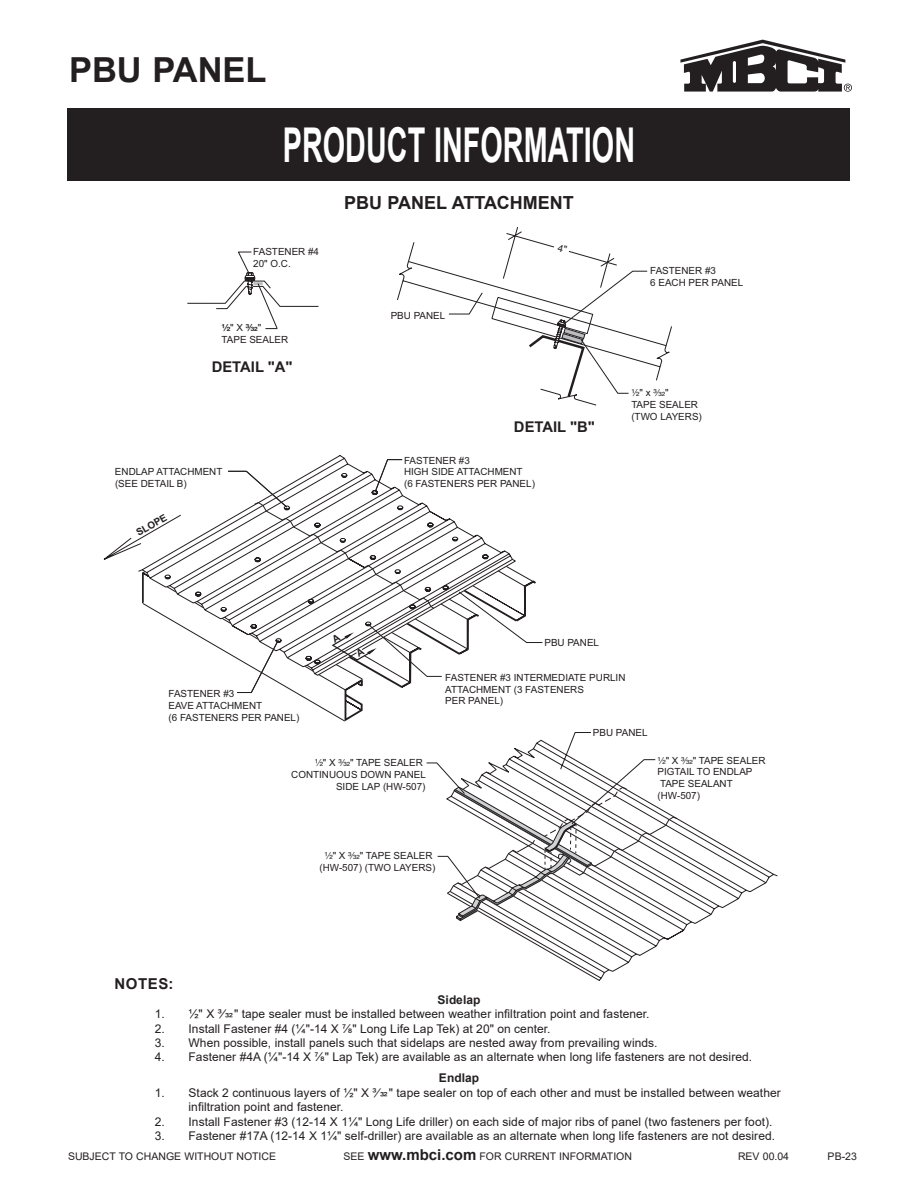
<style>
.page{position:relative;width:918px;height:1188px;background:#fff}
.page>*{position:absolute;margin:0;border:0;box-sizing:border-box;transform-origin:0 0}
.t1{font:700 48px "Arial";color:#fff;scale:.6 1}
.t2{font:700 34.5px "Arial";color:#231f20}
.t3{font:700 18px "Arial";color:#231f20}
.BODY____Heading{font:700 15px "Arial";letter-spacing:.035em;color:#231f20}
.t4{font:700 14.85px "Arial";color:#231f20}
.t5{font:12px/14.4px "Arial";letter-spacing:.005em;color:#231f20}
.BODY____Heading-2{font:700 12px "Arial";color:#231f20}
.t6{font:10.5px "Arial";color:#231f20}
.t7{font:9.9px/11.9px "Arial";color:#231f20}
.t8{font:700 9.9px "Arial";color:#231f20}
.s1{font-family:"Helvetica Fraction";font-weight:700}
.s2{font-family:"Helvetica Fraction"}
.s3{font-weight:700;font-size:15px}
</style>
<div class="page">
<div style="left:68px;top:108px;width:782px;height:72px;background:#231f20"></div>
<svg style="left:680px;top:40px;width:172px;height:52px"></svg>
<svg style="left:137px;top:470px;width:100px;height:148px"></svg>
<svg style="left:460px;top:818px;width:318px;height:163px"></svg>
<svg style="left:141px;top:571px;width:5px;height:3px"></svg>
<svg style="left:237px;top:251px;width:441px;height:643px"></svg>
<svg style="left:187px;top:273px;width:132px;height:57px"></svg>
<svg style="left:426px;top:745px;width:230px;height:176px"></svg>
<svg style="left:166px;top:490px;width:377px;height:233px"></svg>
<svg style="left:396px;top:227px;width:277px;height:179px"></svg>
<h2 class="t2" style="left:69px;top:45px;width:199px">PBU PANEL</h2>
<h1 class="t1" style="left:283px;top:111px;width:589px">PRODUCT INFORMATION</h1>
<p class="t7" style="left:253px;top:246px;width:67px">FASTENER #4<br>20" O.C.</p>
<p class="t7" style="left:222px;top:322px;width:68px"><span class="s1">¹⁄₂</span>" X <span class="s1">³⁄₃₂</span>"<br>TAPE SEALER</p>
<p class="t4" style="left:212px;top:357px;width:82px">DETAIL "A"</p>
<p class="t3" style="left:344px;top:190px;width:231px">PBU PANEL ATTACHMENT</p>
<p class="t7" style="left:391px;top:310px;width:56px">PBU PANEL</p>
<p class="t7" style="left:650px;top:265px;width:95px">FASTENER #3<br>6 EACH PER PANEL</p>
<p class="t7" style="left:115px;top:465px;width:109px">ENDLAP ATTACHMENT (SEE DETAIL B)</p>
<p class="t8" style="left:134px;top:527px;width:35px;rotate:-30deg">SLOPE</p>
<p class="t7" style="left:169px;top:688px;width:132px">FASTENER #3<br>EAVE ATTACHMENT<br>(6 FASTENERS PER PANEL)</p>
<p class="t4" style="left:514px;top:417px;width:82px">DETAIL "B"</p>
<p class="t7" style="left:404px;top:454px;width:132px">FASTENER #3<br>HIGH SIDE ATTACHMENT<br>(6 FASTENERS PER PANEL)</p>
<p class="t7" style="left:631px;top:387px;width:72px"><span class="s2">¹⁄₂</span>" x <span class="s2">³⁄₃₂</span>"<br>TAPE SEALER (TWO LAYERS)</p>
<p class="t7" style="left:544px;top:637px;width:56px">PBU PANEL</p>
<p class="t7" style="left:445px;top:671px;width:182px">FASTENER #3 INTERMEDIATE PURLIN<br>ATTACHMENT (3 FASTENERS<br>PER PANEL)</p>
<p class="t7" style="left:593px;top:727px;width:56px">PBU PANEL</p>
<p class="BODY____Heading" style="left:115px;top:974px;width:61px">NOTES:</p>
<p class="t7" style="left:315px;top:757px;width:110px"><span class="s2">¹⁄₂</span>" X <span class="s2">³⁄₃₂</span>" TAPE SEALER</p>
<p class="t7" style="left:291px;top:768px;width:136px">CONTINUOUS DOWN PANEL</p>
<p class="t7" style="left:336px;top:780px;width:91px">SIDE LAP (HW-507)</p>
<p class="t7" style="left:319px;top:850px;width:117px;text-align:center"><span class="s2">¹⁄₂</span>" X <span class="s2">³⁄₃₂</span>" TAPE SEALER (HW-507) (TWO LAYERS)</p>
<p class="t7" style="left:658px;top:754px;width:110px"><span class="s2">¹⁄₂</span>" X <span class="s2">³⁄₃₂</span>" TAPE SEALER<br>PIGTAIL TO ENDLAP<br>TAPE SEALANT (HW-507)</p>
<p class="BODY____Heading-2" style="left:438px;top:991px;width:44px">Sidelap</p>
<p class="t5" style="left:155px;top:1007px;width:496px">1. ½" X ³⁄ " tape sealer must be installed between weather infiltration point and fastener.</p>
<p class="t5" style="left:155px;top:1021px;width:397px">2. Install Fastener #4 (¼"-14 X ⅞" Long Life Lap Tek) at 20" on center.</p>
<p class="t5" style="left:155px;top:1036px;width:504px">3. When possible, install panels such that sidelaps are nested away from prevailing winds.</p>
<p class="t5" style="left:155px;top:1050px;width:599px">4. Fastener #4A (¼"-14 X ⅞" Lap Tek) are available as an alternate when long life fasteners are not desired.</p>
<p class="BODY____Heading-2" style="left:439px;top:1070px;width:42px">Endlap</p>
<p class="t5" style="left:189px;top:1085px;width:594px;text-indent:-34px">1. Stack 2 continuous layers of ½" X ³⁄ " tape sealer on top of each other and must be installed between weather infiltration point and fastener.</p>
<p class="t5" style="left:155px;top:1114px;width:619px">2. Install Fastener #3 (12-14 X 1¼" Long Life driller) on each side of major ribs of panel (two fasteners per foot).</p>
<p class="t5" style="left:155px;top:1129px;width:622px">3. Fastener #17A (12-14 X 1¼" self-driller) are available as an alternate when long life fasteners are not desired.</p>
<p class="t6" style="left:68px;top:1149px;width:210px">SUBJECT TO CHANGE WITHOUT NOTICE</p>
<p class="t6" style="left:344px;top:1149px;width:290px">SEE <span class="s3">www.mbci.com</span> FOR CURRENT INFORMATION</p>
<p class="t6" style="left:738px;top:1149px;width:53px">REV 00.04</p>
<p class="t6" style="left:828px;top:1149px;width:31px">PB-23</p>
</div>
